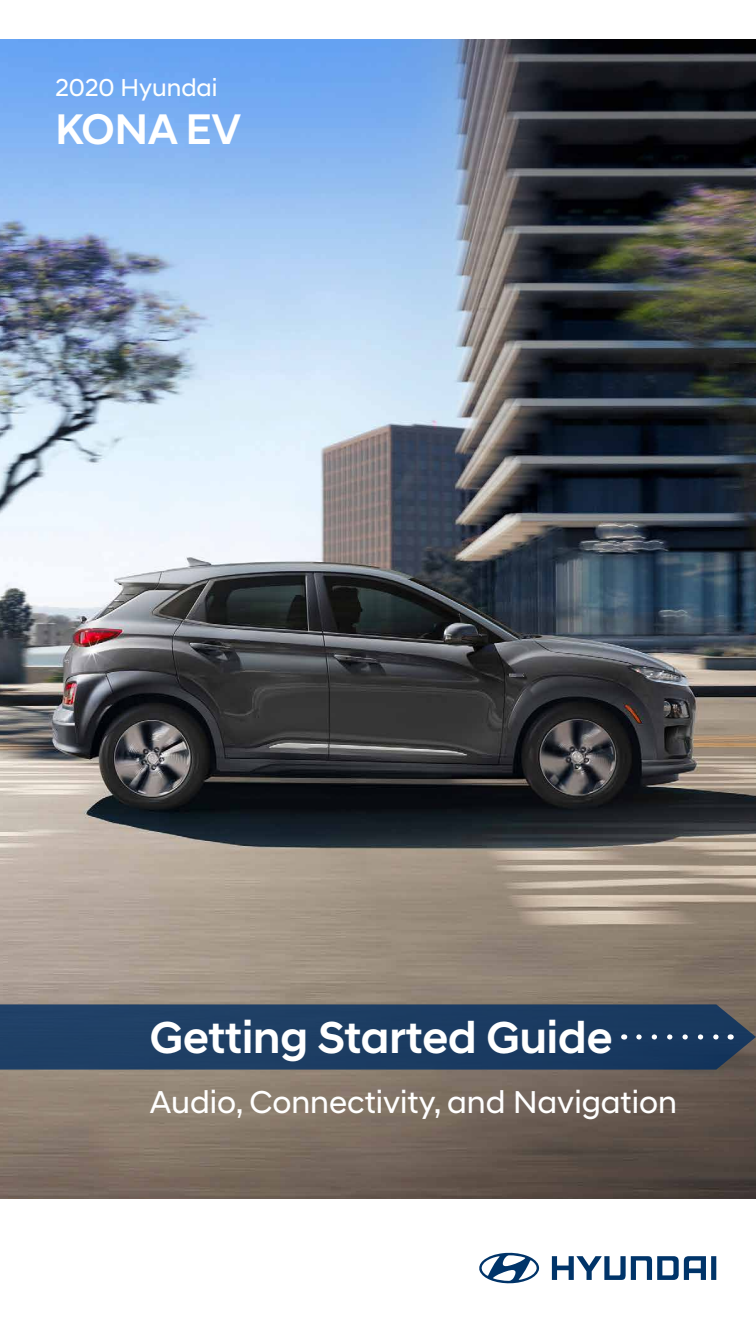
<style>
.page{position:relative;width:756px;height:1323px;background:#fff}
.page>*{position:absolute;margin:0;border:0;box-sizing:border-box;transform-origin:0 0}
.t1{font:500 45.32px "Hyundai Sans Head";color:#fff}
.t2{font:500 43.57px "Hyundai Sans Head";color:#fff}
.t3{font:32.2px "Hyundai Sans Head";color:#fff}
.t4{font:24.85px "Hyundai Sans Head";color:#fff}
</style>
<div class="page">
<img style="left:0;top:40px;width:756px;height:1158px">
<div style="left:0;top:1004px;width:756px;height:66px;background:#1d3d63"></div>
<svg style="left:552px;top:1256px;width:164px;height:24px"></svg>
<svg style="left:479px;top:1253px;width:61px;height:30px"></svg>
<svg style="left:639px;top:1034px;width:84px;height:6px"></svg>
<p class="t4" style="left:55px;top:72px;width:164px">2020 Hyundai</p>
<h2 class="t2" style="left:55px;top:103px;width:187px">KONA EV</h2>
<h1 class="t1" style="left:150px;top:1010px;width:464px">Getting Started Guide</h1>
<p class="t3" style="left:150px;top:1083px;width:529px">Audio, Connectivity, and Navigation</p>
</div>
